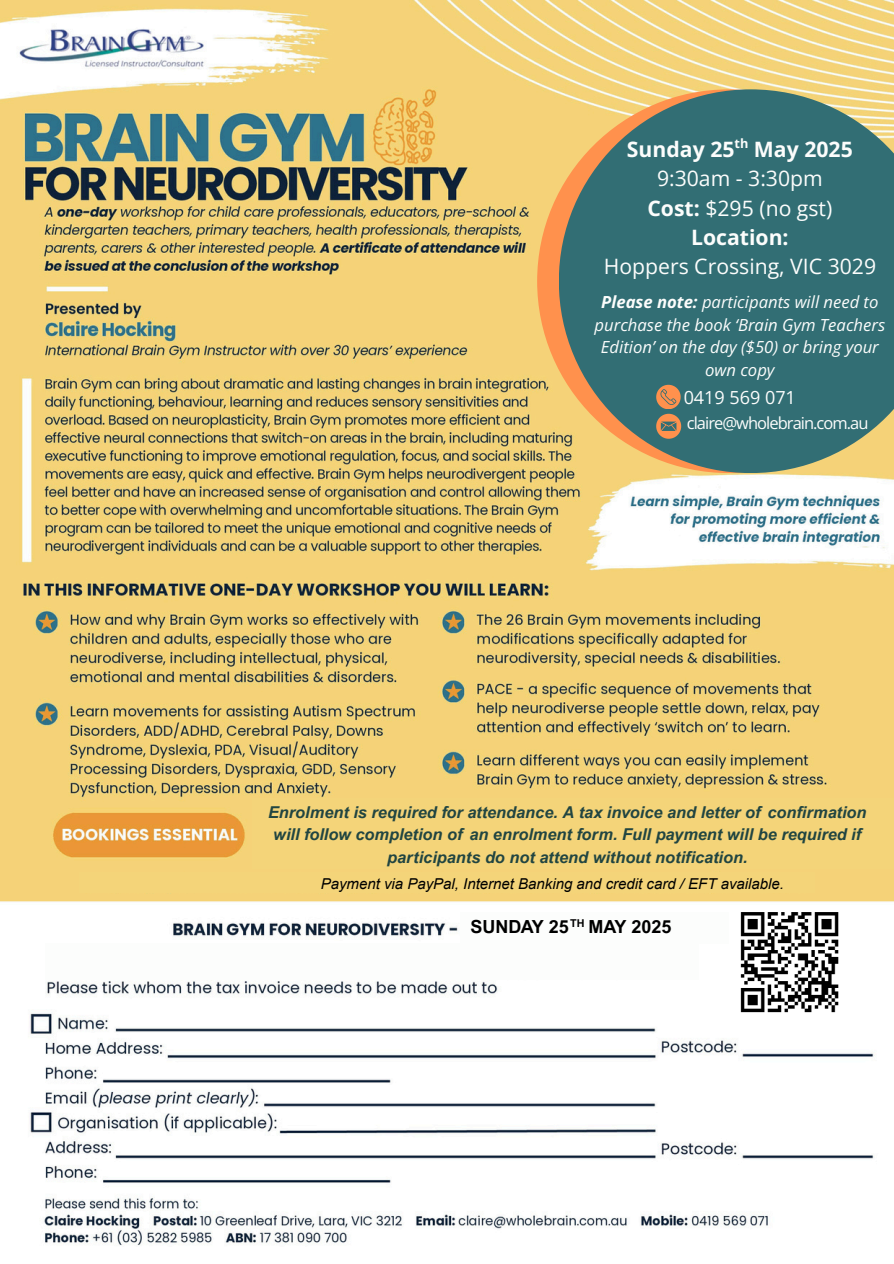
<style>
.page{position:relative;width:894px;height:1264px;background:#fff}
.page>*{position:absolute;margin:0;border:0;box-sizing:border-box;transform-origin:0 0}
.t1{font:21.15px/29.2px "Open Sans";color:#fcfdfc;text-align:center}
.t2{font:700 21.15px "Open Sans";color:#fcfdfc}
.t3{font:700 18px "Arial MT Pro";color:#000}
.t4{font:18px "Open Sans";color:#fcfdfc}
.t5{font:italic 16.65px/22.5px "Open Sans";color:#fcfdfc;text-align:center}
.t6{font:16.5px "Open Sans";letter-spacing:-.06em;color:#fcfdfc}
.t7{font:italic 700 16.35px/22.5px "Arial MT Pro";color:#214541;text-align:center}
.t8{font:italic 15px "Arial";color:#000}
.t9{font:700 12.75px "Open Sans";color:#fcfdfc}
.t10{font:700 10.8px "Arial MT Pro";color:#000}
.s1{font-weight:700}
</style>
<div class="page">
<img style="left:0;top:0;width:893px;height:1246px">
<svg style="left:537px;top:89px;width:21px;height:384px;background:#f2ba69"></svg>
<svg style="left:558px;top:89px;width:335px;height:384px;background:#537c73"></svg>
<svg style="left:656px;top:385px;width:25px;height:54px"></svg>
<div style="left:252px;top:798px;width:641px;height:71px;background:#f4d479"></div>
<div style="left:46px;top:943px;width:652px;height:36px;background:#fcfdfc"></div>
<div style="left:460px;top:912px;width:268px;height:31px;background:#fcfdfc"></div>
<img style="left:736px;top:906px;width:105px;height:111px">
<div style="left:80px;top:872px;width:734px;height:20px;background:#f4d479"></div>
<p class="t9" style="left:734px;top:134px;width:15px">th</p>
<p class="t1" style="left:603px;top:163px;width:274px">9:30am - 3:30pm<br><span class="s1">Cost:</span> $295 (no gst)<br><span class="s1">Location:<br></span>Hoppers Crossing, VIC 3029</p>
<p class="t5" style="left:594px;top:290px;width:292px"><span class="s1">Please note:</span> participants will need to purchase the book ‘Brain Gym Teachers<br>Edition’ on the day ($50) or bring your own copy</p>
<p class="t4" style="left:683px;top:384px;width:114px">0419 569 071</p>
<p class="t2" style="left:626px;top:134px;width:227px">Sunday 25 May 2025</p>
<h1 class="t6" style="left:686px;top:411px;width:183px">claire@wholebrain.com.au</h1>
<p class="t7" style="left:268px;top:802px;width:599px">Enrolment is required for attendance. A tax invoice and letter of confirmation will follow completion of an enrolment form. Full payment will be required if participants do not attend without notification.</p>
<p class="t8" style="left:320px;top:876px;width:465px">Payment via PayPal, Internet Banking and credit card / EFT available.</p>
<p class="t10" style="left:570px;top:918px;width:16px">TH</p>
<p class="t3" style="left:470px;top:920px;width:202px">SUNDAY 25 MAY 2025</p>
</div>
